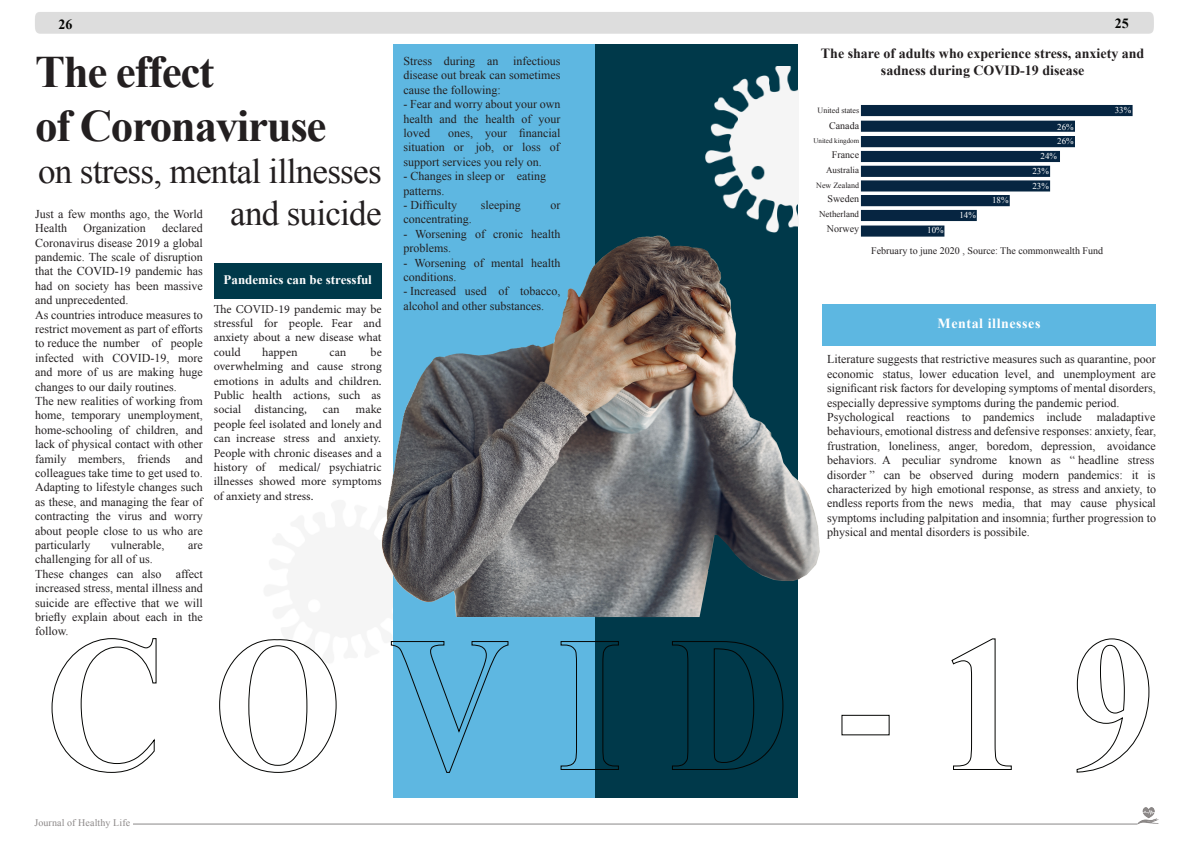
<style>
.page{position:relative;width:1191px;height:842px;background:#fff}
.page>*{position:absolute;margin:0;border:0;box-sizing:border-box;transform-origin:0 0}
.t1{font:700 45px "Times New Roman";letter-spacing:-.03em;color:#231f20}
.t2{font:35px "Times New Roman";letter-spacing:-.02em;color:#231f20}
.t3{font:700 14px/16.8px "Times New Roman";color:#231f20;text-align:center}
.t4{font:700 14px "Times New Roman";letter-spacing:.04em;color:#fff}
.t5{font:700 14px "Times New Roman";color:#040503}
.t6{font:700 13px "Times New Roman";color:#fff}
.t7{font:12px/14.4px "Times New Roman";color:#231f20}
.t8{font:12px/14.4px "Minion Pro";color:#231f20}
.t9{font:10px "Times New Roman";color:#231f20}
.t10{font:10px "Times New Roman";letter-spacing:.01em;color:#8b8787}
.t11{font:9px "Times New Roman";color:#fff}
.t12{font:9px "Times New Roman";color:#231f20}
.t13{font:8px "Times New Roman";color:#231f20}
.t14{font:7px "Times New Roman";color:#231f20}
</style>
<div class="page">
<hr style="left:133px;top:824px;width:1004px;height:1px;background:#8a8787">
<img style="left:1122px;top:807px;width:37px;height:18px">
<div style="left:393px;top:44px;width:202px;height:754px;background:#5eb7e1"></div>
<div style="left:214px;top:263px;width:168px;height:36px;background:#00394a"></div>
<div style="left:595px;top:44px;width:203px;height:754px;background:#00394a"></div>
<img style="left:381px;top:235px;width:452px;height:382px">
<svg style="left:51px;top:638px;width:106px;height:135px"></svg>
<svg style="left:219px;top:639px;width:118px;height:134px"></svg>
<svg style="left:390px;top:641px;width:119px;height:132px"></svg>
<svg style="left:560px;top:641px;width:59px;height:129px"></svg>
<svg style="left:672px;top:641px;width:112px;height:129px"></svg>
<div style="left:841px;top:715px;width:48px;height:20px;border:1px solid #040503"></div>
<svg style="left:951px;top:638px;width:61px;height:132px"></svg>
<svg style="left:1076px;top:638px;width:74px;height:135px"></svg>
<img style="left:672px;top:66px;width:126px;height:176px">
<img style="left:860px;top:105px;width:273px;height:132px">
<div style="left:822px;top:304px;width:334px;height:41px;background:#5db7e1"></div>
<p class="t5" style="left:58px;top:15px;width:15px">26</p>
<p class="t5" style="left:1114px;top:14px;width:15px">25</p>
<p class="t1" style="left:35px;top:41px;width:181px">The effect</p>
<p class="t1" style="left:35px;top:95px;width:293px">of Coronaviruse</p>
<p class="t2" style="left:38px;top:148px;width:345px">on stress, mental illnesses</p>
<p class="t7" style="left:35px;top:206px;width:169px">Just a few months ago, the World<br>Health</p>
<p class="t2" style="left:230px;top:190px;width:153px">and suicide</p>
<p class="t7" style="left:83px;top:221px;width:64px">Organization</p>
<p class="t7" style="left:162px;top:221px;width:42px">declared</p>
<p class="t7" style="left:35px;top:235px;width:169px;text-align:justify">Coronavirus disease 2019 a global pandemic. The scale of disruption that the COVID-19 pandemic has had on society has been massive and unprecedented.</p>
<p class="t7" style="left:35px;top:307px;width:169px;text-align:justify">As countries introduce measures to restrict movement as part of efforts to reduce the number of people</p>
<p class="t7" style="left:35px;top:350px;width:169px;text-align:justify">infected with COVID-19, more and more of us are making huge changes to our daily routines.</p>
<p class="t7" style="left:35px;top:394px;width:169px;text-align:justify">The new realities of working from home, temporary unemployment, home-schooling of children, and lack of physical contact with other family members, friends and</p>
<p class="t7" style="left:35px;top:466px;width:169px;text-align:justify">colleagues take time to get used to.<br>Adapting to lifestyle changes such as these, and managing the fear of contracting the virus and worry about people close to us who are particularly</p>
<p class="t7" style="left:111px;top:538px;width:55px">vulnerable,</p>
<p class="t7" style="left:188px;top:538px;width:16px">are</p>
<p class="t7" style="left:35px;top:552px;width:119px">challenging for all of us.</p>
<p class="t7" style="left:35px;top:566px;width:169px">These changes can also affect</p>
<p class="t7" style="left:35px;top:581px;width:169px;text-align:justify">increased stress, mental illness and suicide are effective that we will briefly explain about each in the follow.</p>
<p class="t6" style="left:224px;top:271px;width:150px">Pandemics can be stressful</p>
<p class="t8" style="left:214px;top:302px;width:169px">The COVID-19 pandemic may be stressful for people. Fear and</p>
<p class="t8" style="left:214px;top:330px;width:169px">anxiety about a new disease what could</p>
<p class="t8" style="left:262px;top:345px;width:37px">happen</p>
<p class="t8" style="left:330px;top:345px;width:18px">can</p>
<p class="t8" style="left:370px;top:345px;width:13px">be</p>
<p class="t8" style="left:214px;top:359px;width:169px;text-align:justify">overwhelming and cause strong emotions in adults and children.<br>Public health actions, such as</p>
<p class="t8" style="left:214px;top:402px;width:95px">social distancing,</p>
<p class="t8" style="left:323px;top:402px;width:18px">can</p>
<p class="t8" style="left:356px;top:402px;width:28px">make</p>
<p class="t8" style="left:214px;top:417px;width:169px">people feel isolated and lonely and can increase stress and anxiety.</p>
<p class="t8" style="left:214px;top:446px;width:169px">People with chronic diseases and a history of medical/ psychiatric</p>
<p class="t8" style="left:214px;top:474px;width:169px">illnesses showed more symptoms of anxiety and stress.</p>
<p class="t7" style="left:403px;top:54px;width:159px">Stress during an infectious</p>
<p class="t7" style="left:403px;top:68px;width:159px">disease out break can sometimes cause the following:</p>
<p class="t7" style="left:403px;top:97px;width:159px;text-align:justify">- Fear and worry about your own health and the health of your loved</p>
<p class="t7" style="left:448px;top:126px;width:114px">ones, your financial</p>
<p class="t7" style="left:403px;top:140px;width:158px">situation or job, or loss of</p>
<p class="t7" style="left:403px;top:154px;width:140px">support services you rely on.</p>
<p class="t7" style="left:403px;top:169px;width:144px">- Changes in sleep or eating</p>
<p class="t7" style="left:403px;top:183px;width:42px">patterns.</p>
<p class="t7" style="left:403px;top:198px;width:55px">- Difficulty</p>
<p class="t7" style="left:481px;top:198px;width:41px">sleeping</p>
<p class="t7" style="left:550px;top:198px;width:11px">or</p>
<p class="t7" style="left:403px;top:212px;width:70px">concentrating.</p>
<p class="t7" style="left:403px;top:226px;width:159px">- Worsening of cronic health problems.</p>
<p class="t7" style="left:403px;top:255px;width:159px">- Worsening of mental health conditions.</p>
<p class="t7" style="left:403px;top:284px;width:158px">- Increased used of tobacco,</p>
<p class="t7" style="left:403px;top:298px;width:142px">alcohol and other substances.</p>
<p class="t10" style="left:34px;top:815px;width:97px">Journal of Healthy Life</p>
<p class="t3" style="left:821px;top:45px;width:325px">The share of adults who experience stress, anxiety and sadness during COVID-19 disease</p>
<p class="t13" style="left:817px;top:105px;width:43px">United states</p>
<p class="t9" style="left:829px;top:119px;width:31px">Canada</p>
<p class="t14" style="left:813px;top:136px;width:47px">United kingdom</p>
<p class="t9" style="left:832px;top:148px;width:29px">France</p>
<p class="t12" style="left:826px;top:164px;width:34px">Australia</p>
<p class="t13" style="left:816px;top:180px;width:44px">New Zealand</p>
<p class="t9" style="left:827px;top:192px;width:33px">Sweden</p>
<p class="t12" style="left:819px;top:208px;width:41px">Netherland</p>
<p class="t9" style="left:827px;top:222px;width:34px">Norwey</p>
<p class="t11" style="left:1114px;top:104px;width:18px">33%</p>
<p class="t11" style="left:1057px;top:120px;width:18px">26%</p>
<p class="t11" style="left:1057px;top:135px;width:18px">26%</p>
<p class="t11" style="left:1040px;top:150px;width:18px">24%</p>
<p class="t11" style="left:1032px;top:165px;width:18px">23%</p>
<p class="t11" style="left:1032px;top:180px;width:18px">23%</p>
<p class="t11" style="left:992px;top:194px;width:18px">18%</p>
<p class="t11" style="left:959px;top:209px;width:18px">14%</p>
<p class="t11" style="left:927px;top:223px;width:18px">10%</p>
<p class="t9" style="left:871px;top:244px;width:233px">February to june 2020 , Source: The commonwealth Fund</p>
<p class="t4" style="left:937px;top:313px;width:104px">Mental illnesses</p>
<p class="t7" style="left:827px;top:352px;width:330px">Literature suggests that restrictive measures such as quarantine, poor economic status, lower education level, and unemployment are</p>
<p class="t7" style="left:827px;top:381px;width:330px">significant risk factors for developing symptoms of mental disorders, especially depressive symptoms during the pandemic period.</p>
<p class="t7" style="left:827px;top:410px;width:256px">Psychological reactions to pandemics include</p>
<p class="t7" style="left:1097px;top:410px;width:60px">maladaptive</p>
<p class="t7" style="left:827px;top:424px;width:330px">behaviours, emotional distress and defensive responses: anxiety, fear, frustration, loneliness, anger, boredom, depression, avoidance</p>
<p class="t7" style="left:827px;top:453px;width:329px">behaviors. A peculiar syndrome known as “ headline stress</p>
<p class="t7" style="left:827px;top:467px;width:330px">disorder ” can be observed during modern pandemics: it is</p>
<p class="t7" style="left:827px;top:482px;width:330px">characterized by high emotional response, as stress and anxiety, to endless reports from the news media, that may cause physical</p>
<p class="t7" style="left:827px;top:510px;width:330px">symptoms including palpitation and insomnia; further progression to physical and mental disorders is possibile.</p>
</div>
